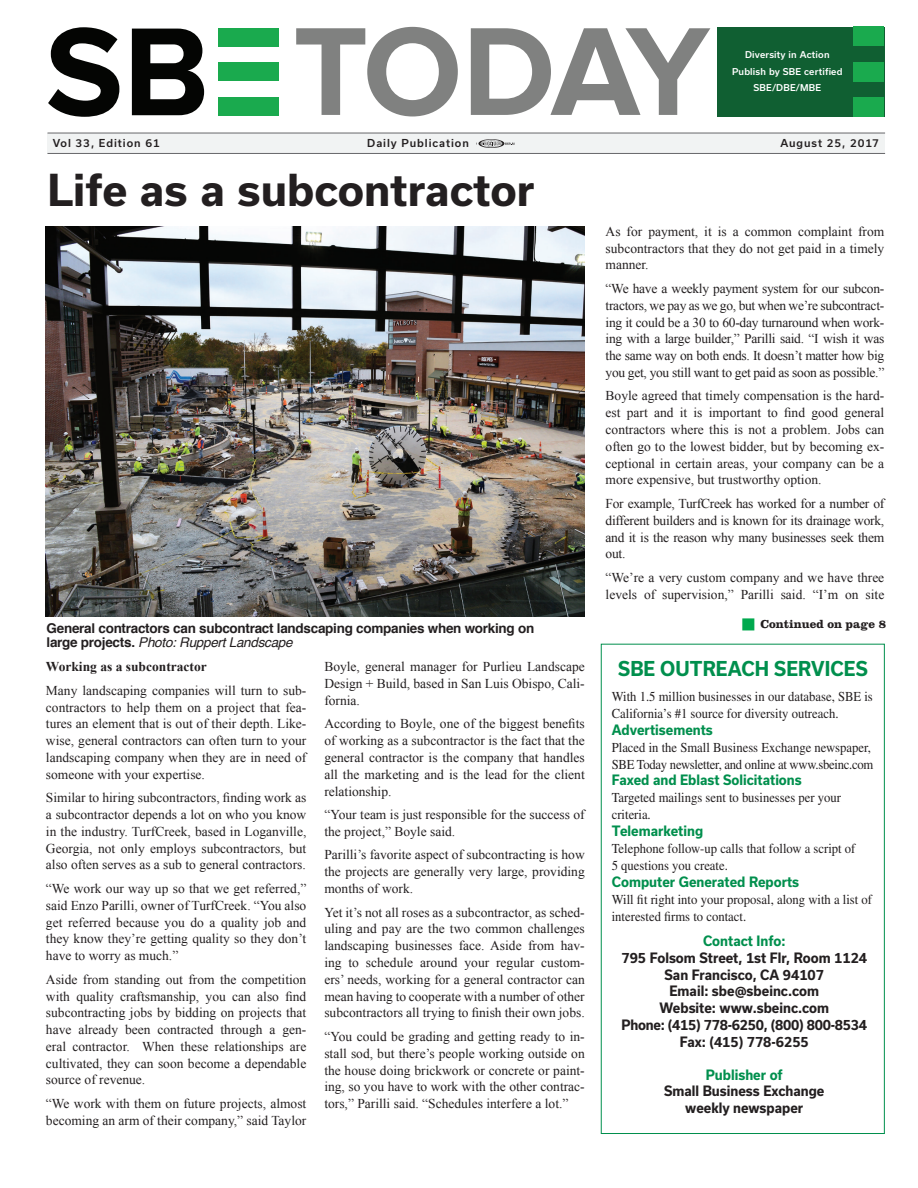
<style>
.page{position:relative;width:918px;height:1188px;background:#fff}
.page>*{position:absolute;margin:0;border:0;box-sizing:border-box;transform-origin:0 0}
.t1{font:700 42px "Usual";color:#231f20}
.t2{font:700 19.65px "Usual";letter-spacing:.005em;color:#008f4d;scale:.93 1}
.t3{font:13.65px/17px "Times";color:#231f20;scale:.93 1}
.t4{font:700 13.65px/17px "Usual";color:#231f20;text-align:center;scale:.93 1}
.t5{font:700 13.65px "Usual";color:#008f4d;scale:.93 1}
.t6{font:13.5px/16.8px "Times New Roman";color:#231f20;text-align:justify}
.t7{font:700 13.5px/14.2px "Helvetica";letter-spacing:-.02em;color:#231f20}
.t8{font:700 13.5px "Times New Roman";color:#231f20}
.t9{font:700 12px "Clarendon LT Std";color:#231f20}
.t10{font:500 10.5px "Usual";letter-spacing:.09em;color:#231f20}
.t11{font:500 9px/16.5px "Usual";letter-spacing:.02em;color:#fff;text-align:center}
.s1{font-weight:400;font-style:italic}
</style>
<div class="page">
<div style="left:601px;top:644px;width:284px;height:490px;background:#fff;border:1px solid #008f4d"></div>
<div style="left:47px;top:133px;width:838px;height:20px;background:#f1f3f3"></div>
<hr style="left:47px;top:133px;width:838px;height:1px;background:#67676a">
<hr style="left:47px;top:153px;width:838px;height:1px;background:#67676a">
<svg style="left:476px;top:139px;width:38px;height:9px"></svg>
<svg style="left:48px;top:27px;width:71px;height:90px"></svg>
<svg style="left:132px;top:29px;width:72px;height:86px"></svg>
<svg style="left:296px;top:27px;width:162px;height:89px"></svg>
<svg style="left:471px;top:28px;width:239px;height:87px"></svg>
<div style="left:218px;top:29px;width:61px;height:18px;background:#1aaa4e"></div>
<div style="left:218px;top:63px;width:61px;height:18px;background:#1aaa4e"></div>
<div style="left:218px;top:97px;width:61px;height:18px;background:#1aaa4e"></div>
<div style="left:717px;top:27px;width:167px;height:90px;background:#105f32"></div>
<div style="left:854px;top:27px;width:30px;height:19px;background:#1aaa4e"></div>
<div style="left:854px;top:98px;width:30px;height:19px;background:#1aaa4e"></div>
<div style="left:854px;top:62px;width:30px;height:19px;background:#1aaa4e"></div>
<img style="left:46px;top:226px;width:539px;height:390px">
<p class="t11" style="left:732px;top:46px;width:112px">Diversity in Action<br>Publish by SBE certified<br>SBE/DBE/MBE</p>
<p class="t10" style="left:53px;top:137px;width:109px">Vol 33, Edition 61</p>
<p class="t10" style="left:367px;top:137px;width:103px">Daily Publication</p>
<p class="t10" style="left:780px;top:137px;width:100px">August 25, 2017</p>
<h1 class="t1" style="left:47px;top:166px;width:489px">Life as a subcontractor</h1>
<p class="t6" style="left:606px;top:223px;width:280px">As for payment, it is a common complaint from subcontractors that they do not get paid in a timely manner.</p>
<p class="t6" style="left:606px;top:280px;width:280px">“We have a weekly payment system for our subcon&shy;tractors, we pay as we go, but when we’re subcontract&shy;ing it could be a 30 to 60-day turnaround when work&shy;ing with a large builder,” Parilli said. “I wish it was the same way on both ends. It doesn’t matter how big you get, you still want to get paid as soon as possible.”</p>
<p class="t6" style="left:606px;top:387px;width:280px">Boyle agreed that timely compensation is the hard&shy;est part and it is important to find good general contractors where this is not a problem. Jobs can often go to the lowest bidder, but by becoming ex&shy;ceptional in certain areas, your company can be a more expensive, but trustworthy option.</p>
<p class="t6" style="left:606px;top:495px;width:280px">For example, TurfCreek has worked for a number of different builders and is known for its drainage work, and it is the reason why many businesses seek them out.</p>
<p class="t6" style="left:606px;top:569px;width:280px">“We’re a very custom company and we have three levels of supervision,” Parilli said. “I’m on site</p>
<p class="t7" style="left:47px;top:621px;width:489px">General contractors can subcontract landscaping companies when working on large projects. <span class="s1">Photo: Ruppert Landscape</span></p>
<p class="t9" style="left:760px;top:617px;width:127px">Continued on page 8</p>
<p class="t8" style="left:46px;top:657px;width:162px">Working as a subcontractor</p>
<p class="t6" style="left:46px;top:682px;width:262px">Many landscaping companies will turn to sub&shy;contractors to help them on a project that fea&shy;tures an element that is out of their depth. Like&shy;wise, general contractors can often turn to your landscaping company when they are in need of someone with your expertise.</p>
<p class="t6" style="left:46px;top:789px;width:262px">Similar to hiring subcontractors, finding work as a subcontractor depends a lot on who you know in the industry. TurfCreek, based in Loganville, Georgia, not only employs subcontractors, but also often serves as a sub to general contractors.</p>
<p class="t6" style="left:46px;top:880px;width:262px">“We work our way up so that we get referred,” said Enzo Parilli, owner of TurfCreek. “You also get referred because you do a quality job and they know they’re getting quality so they don’t have to worry as much.”</p>
<p class="t6" style="left:46px;top:971px;width:262px">Aside from standing out from the competition with quality craftsmanship, you can also find subcontracting jobs by bidding on projects that have already been contracted through a gen&shy;eral contractor. When these relationships are cultivated, they can soon become a dependable source of revenue.</p>
<p class="t6" style="left:46px;top:1095px;width:262px">“We work with them on future projects, almost becoming an arm of their company,” said Taylor</p>
<h2 class="t2" style="left:618px;top:658px;width:270px">SBE OUTREACH SERVICES</h2>
<p class="t6" style="left:324px;top:658px;width:262px">Boyle, general manager for Purlieu Landscape Design + Build, based in San Luis Obispo, Cali&shy;fornia.</p>
<p class="t6" style="left:324px;top:715px;width:262px">According to Boyle, one of the biggest benefits of working as a subcontractor is the fact that the general contractor is the company that handles all the marketing and is the lead for the client relationship.</p>
<p class="t6" style="left:324px;top:806px;width:262px">“Your team is just responsible for the success of the project,” Boyle said.</p>
<p class="t6" style="left:324px;top:846px;width:262px">Parilli’s favorite aspect of subcontracting is how the projects are generally very large, providing months of work.</p>
<p class="t6" style="left:324px;top:903px;width:262px">Yet it’s not all roses as a subcontractor, as sched&shy;uling and pay are the two common challenges landscaping businesses face. Aside from hav&shy;ing to schedule around your regular custom&shy;ers’ needs, working for a general contractor can mean having to cooperate with a number of other subcontractors all trying to finish their own jobs.</p>
<p class="t6" style="left:324px;top:1028px;width:262px">“You could be grading and getting ready to in&shy;stall sod, but there’s people working outside on the house doing brickwork or concrete or paint&shy;ing, so you have to work with the other contrac&shy;tors,” Parilli said. “Schedules interfere a lot.”</p>
<p class="t3" style="left:612px;top:688px;width:282px">With 1.5 million businesses in our database, SBE is<br>California’s #1 source for diversity outreach.</p>
<p class="t5" style="left:612px;top:722px;width:110px">Advertisements</p>
<p class="t3" style="left:612px;top:739px;width:283px">Placed in the Small Business Exchange newspaper,<br>SBE Today newsletter, and online at www.sbeinc.com</p>
<p class="t5" style="left:612px;top:772px;width:206px">Faxed and Eblast Solicitations</p>
<p class="t3" style="left:612px;top:789px;width:248px">Targeted mailings sent to businesses per your criteria.</p>
<p class="t5" style="left:612px;top:823px;width:100px">Telemarketing</p>
<p class="t3" style="left:612px;top:840px;width:264px">Telephone follow-up calls that follow a script of<br>5 questions you create.</p>
<p class="t5" style="left:612px;top:874px;width:203px">Computer Generated Reports</p>
<p class="t3" style="left:612px;top:891px;width:281px">Will fit right into your proposal, along with a list of interested firms to contact.</p>
<p class="t5" style="left:703px;top:933px;width:90px">Contact Info:</p>
<p class="t4" style="left:621px;top:949px;width:266px">795 Folsom Street, 1st Flr, Room 1124<br>San Francisco, CA 94107<br>Email: sbe@sbeinc.com<br>Website: www.sbeinc.com<br>Phone: (415) 778-6250, (800) 800-8534<br>Fax: (415) 778-6255</p>
<p class="t5" style="left:706px;top:1067px;width:84px">Publisher of</p>
<p class="t4" style="left:664px;top:1083px;width:174px">Small Business Exchange weekly newspaper</p>
</div>
